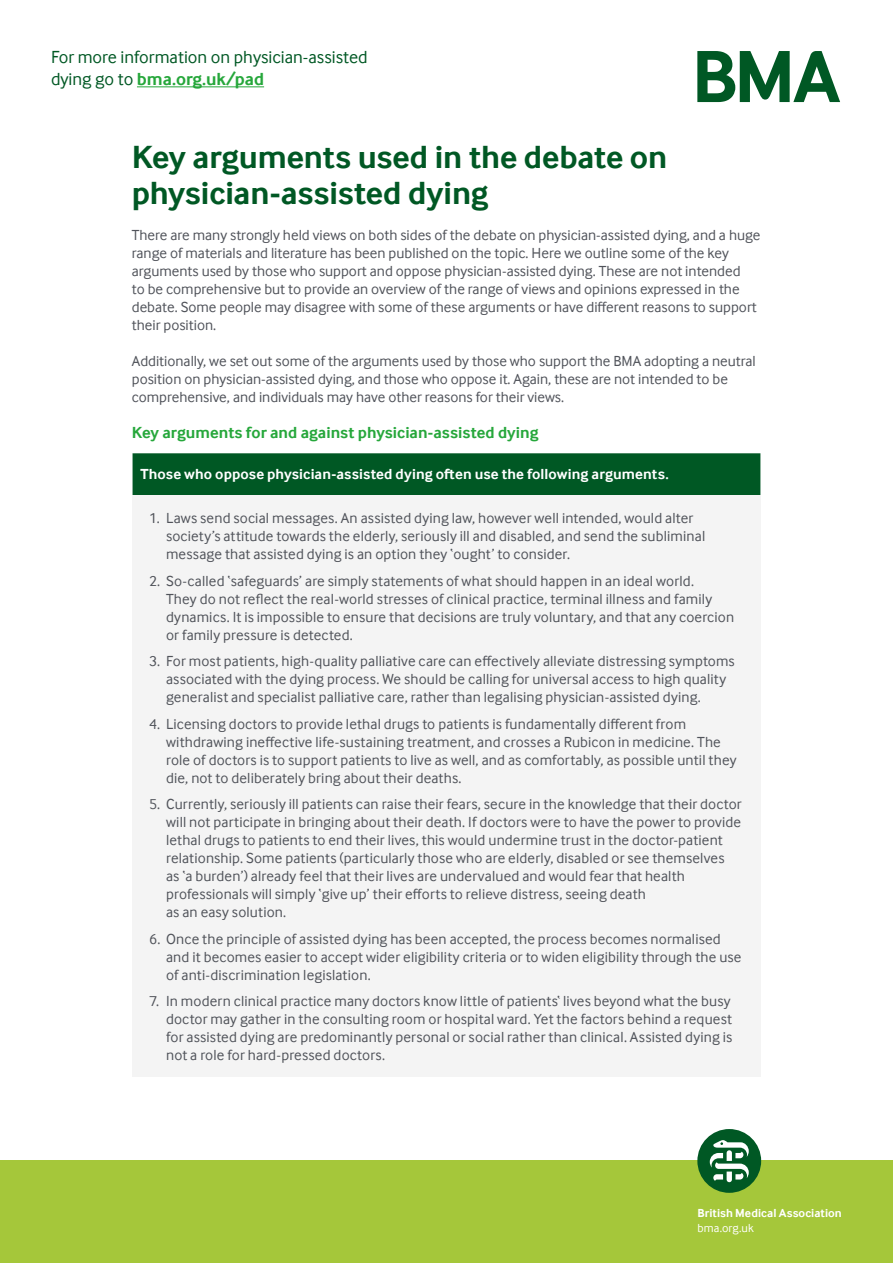
<style>
.page{position:relative;width:893px;height:1263px;background:#fff}
.page>*{position:absolute;margin:0;border:0;box-sizing:border-box;transform-origin:0 0}
.t1{font:700 33px/36px "Inter Face";letter-spacing:-.005em;color:#005824}
.t2{font:18px/21.6px "Inter Face";color:#005824}
.t3{font:700 16.5px "Inter Face";color:#26a73b}
.t4{font:15px/18px "Inter Face";letter-spacing:.01em;color:#50535a}
.t5{font:700 15px "Inter Face";letter-spacing:.005em;color:#fff}
.t6{font:700 12px "Inter Face";letter-spacing:.01em;color:#fff}
.t7{font:12px "Inter Face";letter-spacing:.01em;color:#fff}
.s1{font-weight:700;color:#26a73b}
</style>
<div class="page">
<div style="left:0;top:1161px;width:893px;height:102px;background:#a5c73a"></div>
<div style="left:697px;top:1129px;width:64px;height:64px;background:#005824;border-radius:50%"></div>
<svg style="left:710px;top:1140px;width:39px;height:42px"></svg>
<svg style="left:697px;top:51px;width:143px;height:51px"></svg>
<div style="left:132px;top:453px;width:629px;height:42px;background:#005824"></div>
<div style="left:132px;top:495px;width:629px;height:582px;background:#f4f4f4"></div>
<hr style="left:132px;top:453px;width:1px;height:42px;background:#fff">
<hr style="left:137px;top:87px;width:127px;height:1px;background:#26a73b">
<p class="t2" style="left:51px;top:46px;width:318px">For more information on physician-assisted dying go to <span class="s1">bma.org.uk/pad</span></p>
<h1 class="t1" style="left:132px;top:139px;width:537px">Key arguments used in the debate on physician-assisted dying</h1>
<p class="t4" style="left:132px;top:226px;width:630px">There are many strongly held views on both sides of the debate on physician-assisted dying, and a huge range of materials and literature has been published on the topic. Here we outline some of the key arguments used by those who support and oppose physician-assisted dying. These are not intended<br>to be comprehensive but to provide an overview of the range of views and opinions expressed in the debate. Some people may disagree with some of these arguments or have different reasons to support their position.</p>
<p class="t4" style="left:132px;top:352px;width:625px">Additionally, we set out some of the arguments used by those who support the BMA adopting a neutral position on physician-assisted dying, and those who oppose it. Again, these are not intended to be comprehensive, and individuals may have other reasons for their views.</p>
<p class="t3" style="left:132px;top:423px;width:408px">Key arguments for and against physician-assisted dying</p>
<p class="t5" style="left:141px;top:465px;width:530px">Those who oppose physician-assisted dying often use the following arguments.</p>
<p class="t4" style="left:166px;top:509px;width:541px;text-indent:-17px">1. Laws send social messages. An assisted dying law, however well intended, would alter society’s attitude towards the elderly, seriously ill and disabled, and send the subliminal message that assisted dying is an option they ‘ought’ to consider.</p>
<p class="t4" style="left:166px;top:572px;width:570px;text-indent:-17px">2. So-called ‘safeguards’ are simply statements of what should happen in an ideal world.<br>They do not reflect the real-world stresses of clinical practice, terminal illness and family dynamics. It is impossible to ensure that decisions are truly voluntary, and that any coercion or family pressure is detected.</p>
<p class="t4" style="left:166px;top:652px;width:570px;text-indent:-17px">3. For most patients, high-quality palliative care can effectively alleviate distressing symptoms associated with the dying process. We should be calling for universal access to high quality generalist and specialist palliative care, rather than legalising physician-assisted dying.</p>
<p class="t4" style="left:166px;top:715px;width:572px;text-indent:-17px">4. Licensing doctors to provide lethal drugs to patients is fundamentally different from withdrawing ineffective life-sustaining treatment, and crosses a Rubicon in medicine. The role of doctors is to support patients to live as well, and as comfortably, as possible until they die, not to deliberately bring about their deaths.</p>
<p class="t4" style="left:166px;top:795px;width:577px;text-indent:-17px">5. Currently, seriously ill patients can raise their fears, secure in the knowledge that their doctor will not participate in bringing about their death. If doctors were to have the power to provide lethal drugs to patients to end their lives, this would undermine trust in the doctor-patient relationship. Some patients (particularly those who are elderly, disabled or see themselves<br>as ‘a burden’) already feel that their lives are undervalued and would fear that health professionals will simply ‘give up’ their efforts to relieve distress, seeing death<br>as an easy solution.</p>
<p class="t4" style="left:166px;top:930px;width:577px;text-indent:-17px">6. Once the principle of assisted dying has been accepted, the process becomes normalised and it becomes easier to accept wider eligibility criteria or to widen eligibility through the use of anti-discrimination legislation.</p>
<p class="t4" style="left:166px;top:992px;width:568px;text-align:justify;text-indent:-17px">7. In modern clinical practice many doctors know little of patients‘ lives beyond what the busy doctor may gather in the consulting room or hospital ward. Yet the factors behind a request for assisted dying are predominantly personal or social rather than clinical. Assisted dying is not a role for hard-pressed doctors.</p>
<p class="t6" style="left:697px;top:1206px;width:146px">British Medical Association</p>
<p class="t7" style="left:697px;top:1221px;width:58px">bma.org.uk</p>
</div>
